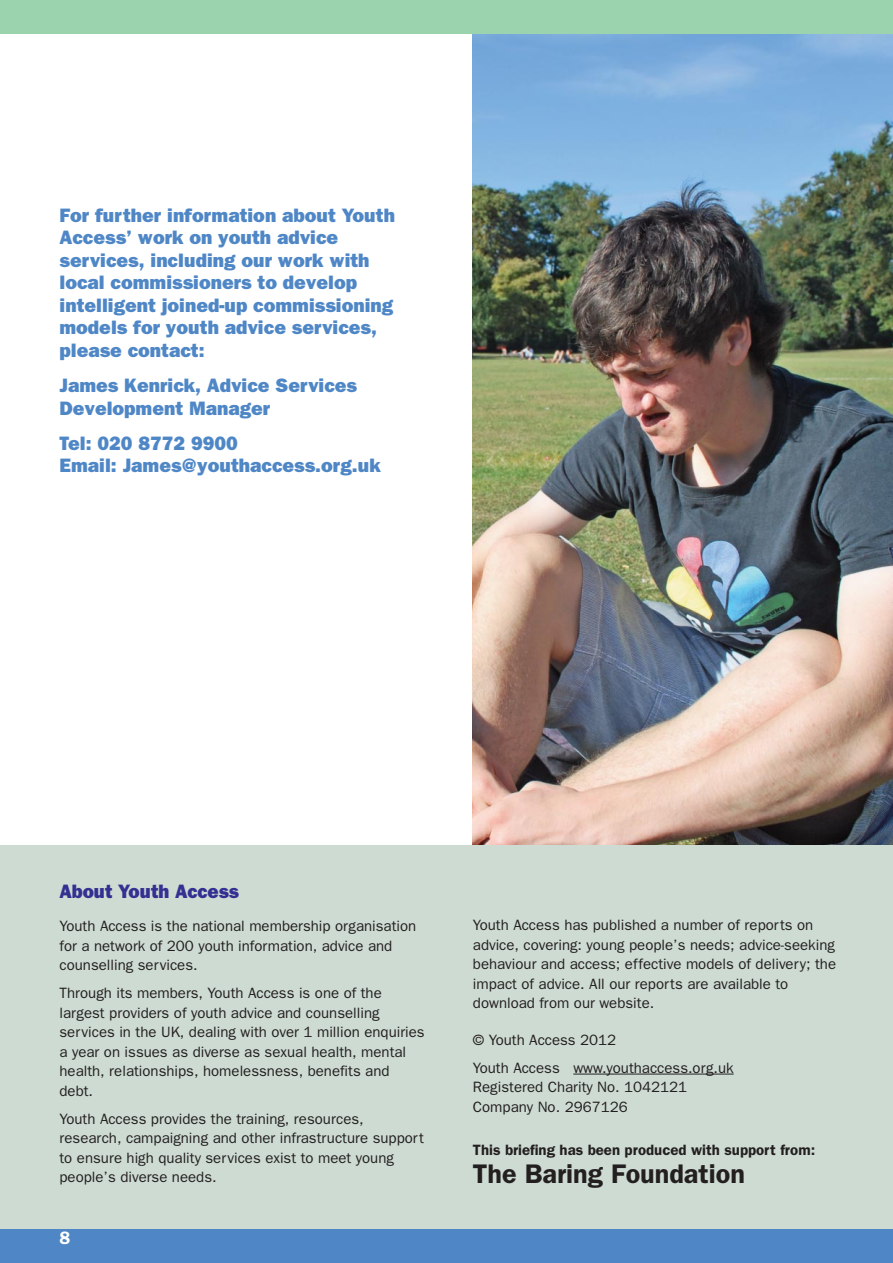
<style>
.page{position:relative;width:893px;height:1263px;background:#fff}
.page>*{position:absolute;margin:0;border:0;box-sizing:border-box;transform-origin:0 0}
.t1{font:600 27px "Franklin Gothic";color:#231f20}
.t2{font:800 19.5px/22.5px "Franklin Gothic";color:#4f87c6}
.t3{font:800 19.5px "Franklin Gothic";color:#333092;scale:.96 1}
.t4{font:600 18px "Franklin Gothic";color:#fff}
.t5{font:15px/19.5px "Franklin Gothic";color:#231f20}
.t6{font:600 15px "Franklin Gothic";color:#231f20}
</style>
<div class="page">
<img style="left:472px;top:34px;width:421px;height:811px">
<div style="left:0;top:845px;width:893px;height:403px;background:#cddbd2"></div>
<div style="left:0;top:1229px;width:893px;height:34px;background:#4f87c6"></div>
<div style="left:0;top:0;width:893px;height:34px;background:#9bd3ae"></div>
<hr style="left:573px;top:1073px;width:161px;height:1px;background:#231f20">
<h2 class="t2" style="left:60px;top:205px;width:337px">For further information about Youth<br>Access’ work on youth advice services, including our work with local commissioners to develop intelligent joined-up commissioning models for youth advice services, please contact:</h2>
<h2 class="t2" style="left:60px;top:376px;width:299px">James Kenrick, Advice Services<br>Development Manager</h2>
<h2 class="t2" style="left:60px;top:433px;width:323px">Tel: 020 8772 9900<br>Email: James@youthaccess.org.uk</h2>
<h2 class="t3" style="left:60px;top:884px;width:188px">About Youth Access</h2>
<p class="t5" style="left:60px;top:918px;width:358px">Youth Access is the national membership organisation for a network of 200 youth information, advice and counselling services.</p>
<p class="t5" style="left:60px;top:985px;width:367px">Through its members, Youth Access is one of the largest providers of youth advice and counselling services in the UK, dealing with over 1 million enquiries a year on issues as diverse as sexual health, mental health, relationships, homelessness, benefits and debt.</p>
<p class="t5" style="left:60px;top:1110px;width:366px">Youth Access provides the training, resources, research, campaigning and other infrastructure support to ensure high quality services exist to meet young people’s diverse needs.</p>
<p class="t4" style="left:60px;top:1232px;width:12px">8</p>
<p class="t5" style="left:473px;top:916px;width:365px">Youth Access has published a number of reports on advice, covering: young people’s needs; advice-seeking behaviour and access; effective models of delivery; the impact of advice. All our reports are available to download from our website.</p>
<p class="t5" style="left:473px;top:1027px;width:262px;line-height:28px">© Youth Access 2012<br>Youth Access www.youthaccess.org.uk</p>
<p class="t5" style="left:473px;top:1078px;width:216px">Registered Charity No. 1042121<br>Company No. 2967126</p>
<p class="t6" style="left:473px;top:1144px;width:344px">This briefing has been produced with support from:</p>
<h1 class="t1" style="left:473px;top:1164px;width:274px">The Baring Foundation</h1>
</div>
